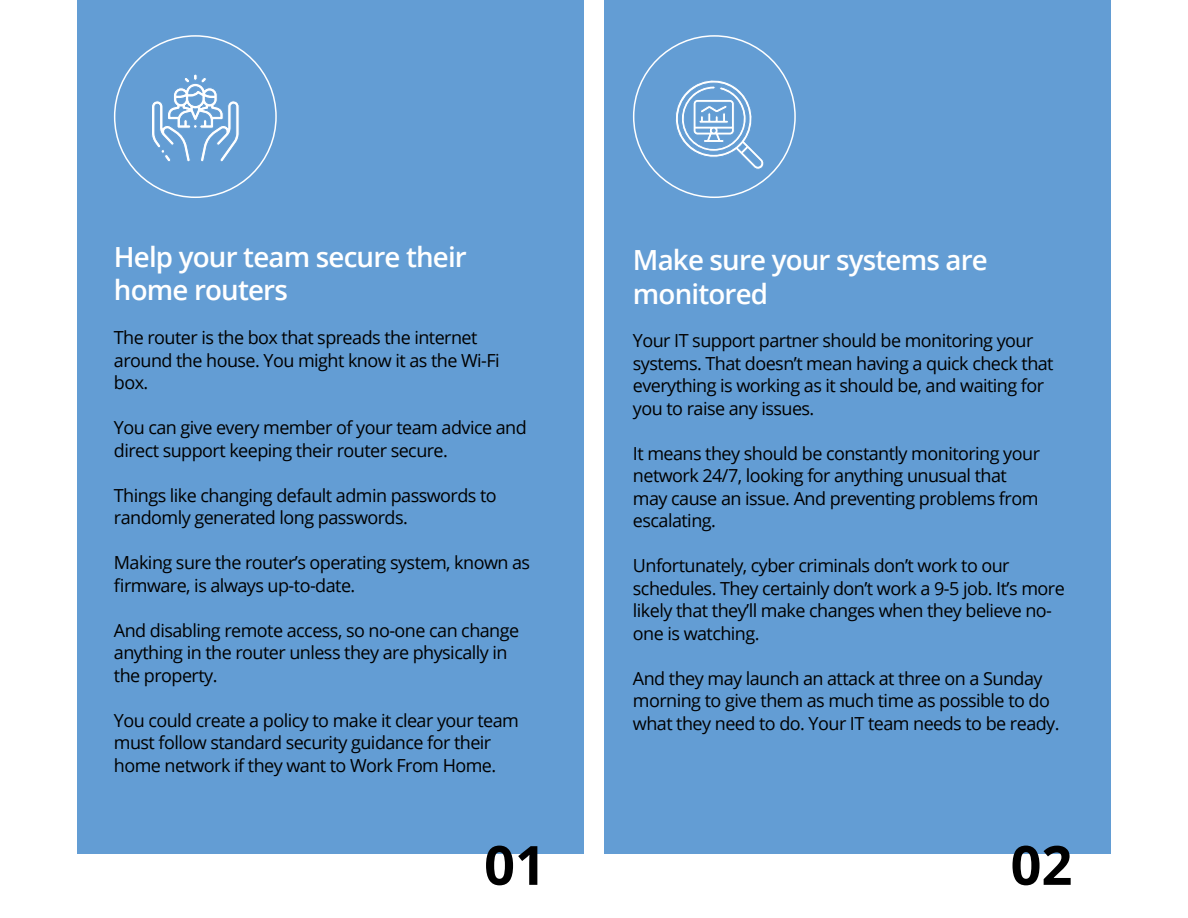
<style>
.page{position:relative;width:1188px;height:918px;background:#fff}
.page>*{position:absolute;margin:0;border:0;box-sizing:border-box;transform-origin:0 0}
.t1{font:700 54.15px "Open Sans";color:#000}
.t2{font:600 27.75px/33.3px "Open Sans";letter-spacing:-.03em;color:#fff}
.t3{font:18px/22.5px "Open Sans";letter-spacing:-.03em;color:#000}
</style>
<div class="page">
<div style="left:77px;top:0;width:506px;height:853px;background:#639dd4"></div>
<div style="left:605px;top:0;width:506px;height:853px;background:#639dd4"></div>
<svg style="left:152px;top:74px;width:87px;height:88px"></svg>
<svg style="left:675px;top:80px;width:89px;height:89px"></svg>
<h2 class="t2" style="left:114px;top:240px;width:355px">Help your team secure their home routers</h2>
<p class="t3" style="left:114px;top:326px;width:387px">The router is the box that spreads the internet around the house. You might know it as the Wi-Fi box.</p>
<p class="t3" style="left:114px;top:416px;width:414px">You can give every member of your team advice and direct support keeping their router secure.</p>
<p class="t3" style="left:114px;top:483px;width:384px">Things like changing default admin passwords to randomly generated long passwords.</p>
<p class="t3" style="left:114px;top:551px;width:418px">Making sure the router’s operating system, known as firmware, is always up-to-date.</p>
<p class="t3" style="left:114px;top:618px;width:407px">And disabling remote access, so no-one can change anything in the router unless they are physically in the property.</p>
<p class="t3" style="left:114px;top:708px;width:407px">You could create a policy to make it clear your team must follow standard security guidance for their home network if they want to Work From Home.</p>
<h1 class="t1" style="left:484px;top:827px;width:63px">01</h1>
<h2 class="t2" style="left:633px;top:243px;width:356px">Make sure your systems are monitored</h2>
<p class="t3" style="left:633px;top:329px;width:422px">Your IT support partner should be monitoring your systems. That doesn’t mean having a quick check that everything is working as it should be, and waiting for you to raise any issues.</p>
<p class="t3" style="left:633px;top:442px;width:409px">It means they should be constantly monitoring your network 24/7, looking for anything unusual that may cause an issue. And preventing problems from escalating.</p>
<p class="t3" style="left:633px;top:554px;width:433px">Unfortunately, cyber criminals don’t work to our schedules. They certainly don’t work a 9-5 job. It’s more likely that they’ll make changes when they believe no&shy;one is watching.</p>
<p class="t3" style="left:633px;top:667px;width:428px">And they may launch an attack at three on a Sunday morning to give them as much time as possible to do what they need to do. Your IT team needs to be ready.</p>
<h1 class="t1" style="left:1011px;top:827px;width:63px">02</h1>
</div>
